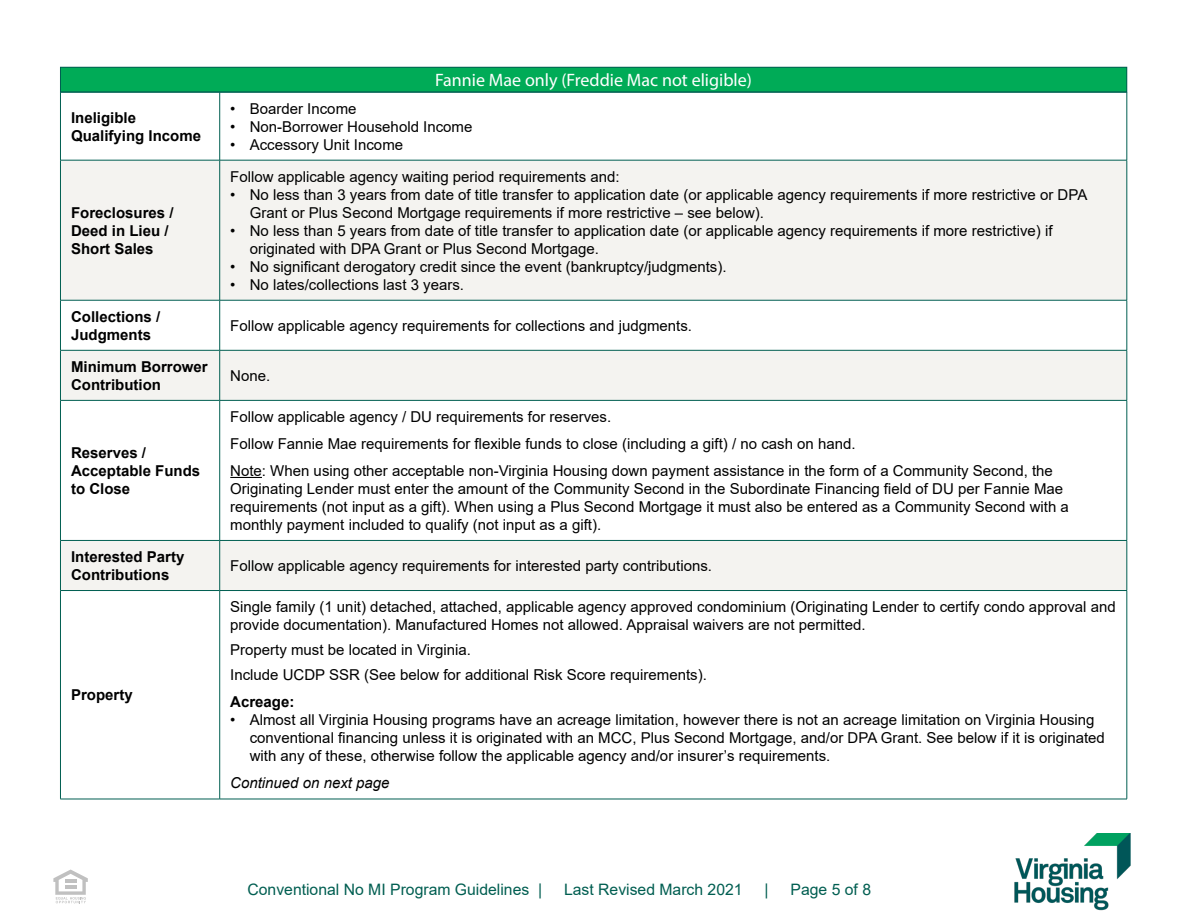
<style>
.page{position:relative;width:1188px;height:918px;background:#fff}
.page>*{position:absolute;margin:0;border:0;box-sizing:border-box;transform-origin:0 0}
.t1{font:18px "Myriad Pro";color:#fff}
.t2{font:15.75px "Arial";color:#005e51}
.t3{font:15px/18px "Arial";color:#000}
.t4{font:700 15px/18px "Arial";color:#000}
.t5{font:italic 15px "Arial";color:#000}
</style>
<div class="page">
<div style="left:60px;top:67px;width:1067px;height:25px;background:#00ab57"></div>
<div style="left:60px;top:67px;width:1067px;height:25px;border:1px solid #005e51"></div>
<img style="left:1014px;top:833px;width:117px;height:78px">
<svg style="left:53px;top:870px;width:35px;height:33px"></svg>
<svg style="left:61px;top:161px;width:1066px;height:429px;fill:#f4f3f0"></svg>
<hr style="left:60px;top:92px;width:160px;height:1px;background:#005e51">
<hr style="left:60px;top:92px;width:1px;height:68px;background:#005e51">
<hr style="left:220px;top:92px;width:907px;height:1px;background:#005e51">
<hr style="left:219px;top:92px;width:1px;height:68px;background:#005e51">
<hr style="left:1127px;top:92px;width:1px;height:68px;background:#005e51">
<hr style="left:60px;top:160px;width:160px;height:1px;background:#005e51">
<hr style="left:60px;top:160px;width:1px;height:140px;background:#005e51">
<hr style="left:220px;top:160px;width:907px;height:1px;background:#005e51">
<hr style="left:219px;top:160px;width:1px;height:140px;background:#005e51">
<hr style="left:1127px;top:160px;width:1px;height:140px;background:#005e51">
<hr style="left:60px;top:300px;width:160px;height:1px;background:#005e51">
<hr style="left:60px;top:300px;width:1px;height:50px;background:#005e51">
<hr style="left:220px;top:300px;width:907px;height:1px;background:#005e51">
<hr style="left:219px;top:300px;width:1px;height:50px;background:#005e51">
<hr style="left:1127px;top:300px;width:1px;height:50px;background:#005e51">
<hr style="left:60px;top:350px;width:160px;height:1px;background:#005e51">
<hr style="left:60px;top:350px;width:1px;height:50px;background:#005e51">
<hr style="left:220px;top:350px;width:907px;height:1px;background:#005e51">
<hr style="left:219px;top:350px;width:1px;height:50px;background:#005e51">
<hr style="left:1127px;top:350px;width:1px;height:50px;background:#005e51">
<hr style="left:60px;top:400px;width:160px;height:1px;background:#005e51">
<hr style="left:60px;top:401px;width:1px;height:139px;background:#005e51">
<hr style="left:220px;top:400px;width:907px;height:1px;background:#005e51">
<hr style="left:219px;top:401px;width:1px;height:139px;background:#005e51">
<hr style="left:1127px;top:401px;width:1px;height:139px;background:#005e51">
<hr style="left:60px;top:540px;width:160px;height:1px;background:#005e51">
<hr style="left:60px;top:541px;width:1px;height:49px;background:#005e51">
<hr style="left:220px;top:540px;width:907px;height:1px;background:#005e51">
<hr style="left:219px;top:541px;width:1px;height:49px;background:#005e51">
<hr style="left:1127px;top:541px;width:1px;height:49px;background:#005e51">
<hr style="left:60px;top:591px;width:1px;height:208px;background:#005e51">
<hr style="left:219px;top:591px;width:1px;height:208px;background:#005e51">
<hr style="left:1127px;top:591px;width:1px;height:208px;background:#005e51">
<hr style="left:60px;top:590px;width:160px;height:1px;background:#005e51">
<hr style="left:220px;top:590px;width:907px;height:1px;background:#005e51">
<hr style="left:60px;top:799px;width:160px;height:1px;background:#005e51">
<hr style="left:220px;top:799px;width:907px;height:1px;background:#005e51">
<hr style="left:230px;top:477px;width:32px;height:1px;background:#000">
<p class="t4" style="left:71px;top:108px;width:132px">Ineligible<br>Qualifying Income</p>
<p class="t4" style="left:71px;top:204px;width:104px">Foreclosures /<br>Deed in Lieu /<br>Short Sales</p>
<p class="t1" style="left:435px;top:69px;width:318px">Fannie Mae only (Freddie Mac not eligible)</p>
<p class="t3" style="left:230px;top:99px;width:128px">• Boarder Income</p>
<p class="t3" style="left:230px;top:117px;width:244px">• Non-Borrower Household Income</p>
<p class="t3" style="left:230px;top:135px;width:174px">• Accessory Unit Income</p>
<p class="t3" style="left:230px;top:167px;width:391px">Follow applicable agency waiting period requirements and:</p>
<p class="t3" style="left:250px;top:185px;width:839px;text-indent:-19px">• No less than 3 years from date of title transfer to application date (or applicable agency requirements if more restrictive or DPA<br>Grant or Plus Second Mortgage requirements if more restrictive – see below).</p>
<p class="t3" style="left:250px;top:221px;width:804px;text-indent:-20px">• No less than 5 years from date of title transfer to application date (or applicable agency requirements if more restrictive) if originated with DPA Grant or Plus Second Mortgage.</p>
<p class="t3" style="left:230px;top:257px;width:498px">• No significant derogatory credit since the event (bankruptcy/judgments).</p>
<p class="t3" style="left:230px;top:275px;width:235px">• No lates/collections last 3 years.</p>
<p class="t4" style="left:71px;top:308px;width:91px">Collections /<br>Judgments</p>
<p class="t3" style="left:230px;top:316px;width:463px">Follow applicable agency requirements for collections and judgments.</p>
<p class="t4" style="left:71px;top:358px;width:138px">Minimum Borrower<br>Contribution</p>
<p class="t3" style="left:230px;top:366px;width:42px">None.</p>
<p class="t4" style="left:71px;top:444px;width:131px">Reserves /<br>Acceptable Funds to Close</p>
<p class="t3" style="left:230px;top:403px;width:824px;line-height:27px">Follow applicable agency / DU requirements for reserves.<br>Follow Fannie Mae requirements for flexible funds to close (including a gift) / no cash on hand.<br>Note: When using other acceptable non-Virginia Housing down payment assistance in the form of a Community Second, the</p>
<p class="t3" style="left:230px;top:480px;width:840px">Originating Lender must enter the amount of the Community Second in the Subordinate Financing field of DU per Fannie Mae requirements (not input as a gift). When using a Plus Second Mortgage it must also be entered as a Community Second with a monthly payment included to qualify (not input as a gift).</p>
<p class="t4" style="left:71px;top:548px;width:115px">Interested Party<br>Contributions</p>
<p class="t3" style="left:230px;top:557px;width:483px">Follow applicable agency requirements for interested party contributions.</p>
<p class="t4" style="left:71px;top:686px;width:63px">Property</p>
<p class="t3" style="left:230px;top:598px;width:887px">Single family (1 unit) detached, attached, applicable agency approved condominium (Originating Lender to certify condo approval and provide documentation). Manufactured Homes not allowed. Appraisal waivers are not permitted.</p>
<p class="t3" style="left:230px;top:637px;width:478px;line-height:25.2px">Property must be located in Virginia.<br>Include UCDP SSR (See below for additional Risk Score requirements).</p>
<p class="t4" style="left:230px;top:693px;width:66px">Acreage:</p>
<p class="t3" style="left:250px;top:711px;width:857px;text-indent:-19px">• Almost all Virginia Housing programs have an acreage limitation, however there is not an acreage limitation on Virginia Housing conventional financing unless it is originated with an MCC, Plus Second Mortgage, and/or DPA Grant. See below if it is originated with any of these, otherwise follow the applicable agency and/or insurer’s requirements.</p>
<p class="t5" style="left:230px;top:773px;width:161px">Continued on next page</p>
<p class="t2" style="left:248px;top:879px;width:296px">Conventional No MI Program Guidelines |</p>
<p class="t2" style="left:564px;top:879px;width:180px">Last Revised March 2021</p>
<p class="t2" style="left:765px;top:879px;width:6px">|</p>
<p class="t2" style="left:791px;top:879px;width:82px">Page 5 of 8</p>
</div>
